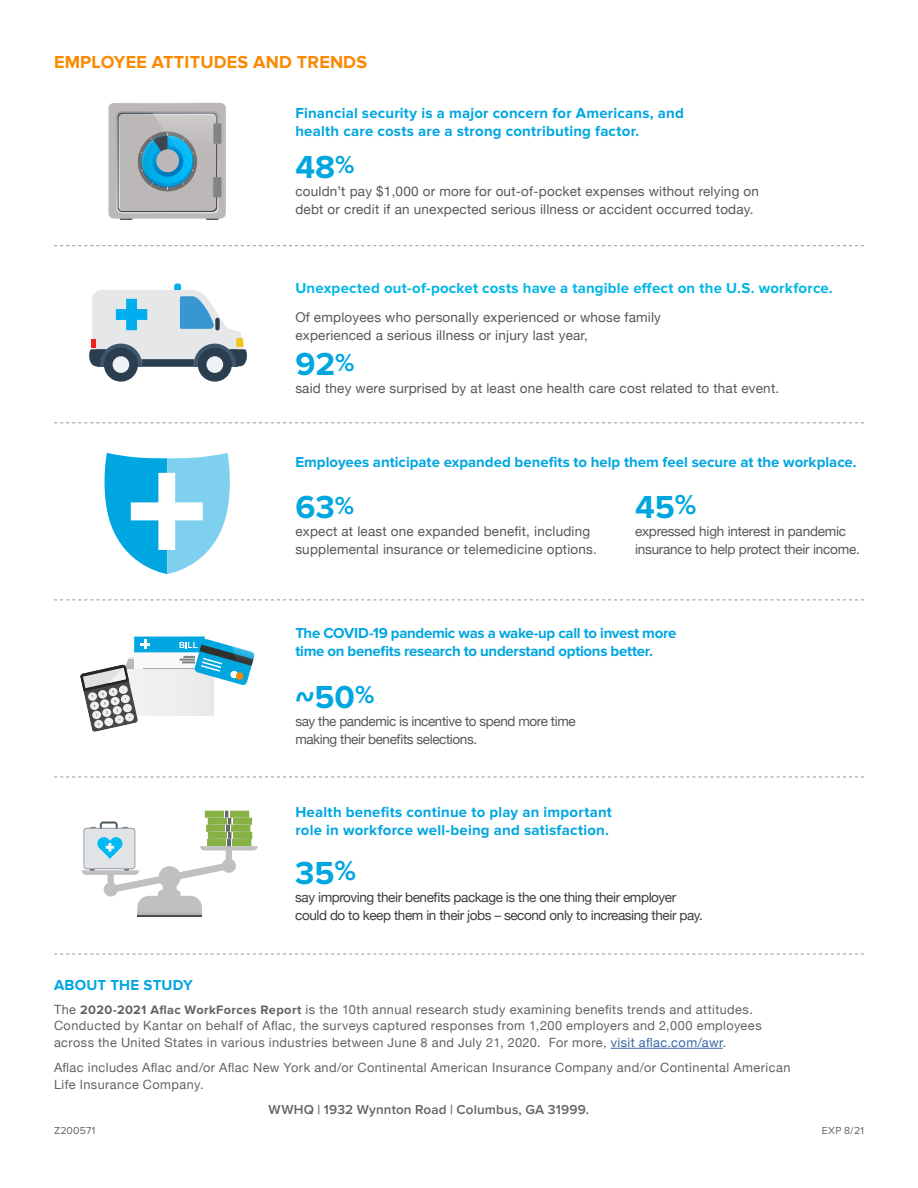
<style>
.page{position:relative;width:918px;height:1188px;background:#fff}
.page>*{position:absolute;margin:0;border:0;box-sizing:border-box;transform-origin:0 0}
.t1{font:700 33px "Proxima Nova";color:#00a6e0}
.t2{font:700 18px "Proxima Nova";letter-spacing:.01em;color:#fa8900}
.t3{font:700 15px/18px "Proxima Nova";letter-spacing:.01em;color:#00a6e0}
.t4{font:700 15px/18px "Proxima Nova";letter-spacing:-.02em;color:#00a6e0}
.t5{font:700 15px "Proxima Nova";letter-spacing:.015em;color:#02b6e6}
.t6{font:13.5px/18px "Helvetica Neue";letter-spacing:.015em;color:#57585a}
.t7{font:13.5px/18px "Helvetica Neue";letter-spacing:-.03em;color:#3e3e3f}
.t8{font:13.5px/18px "Helvetica Neue";letter-spacing:-.03em;color:#57585a}
.t9{font:13.5px/18px "Helvetica Neue";letter-spacing:-.015em;color:#57585a}
.t10{font:600 13.5px "Proxima Nova";letter-spacing:.01em;color:#636366}
.t11{font:12.75px/16.5px "Helvetica Neue";letter-spacing:.035em;color:#636366}
.t12{font:10.5px "Proxima Nova";letter-spacing:.025em;color:#636366}
.s1{font-size:25.5px}
.s2{font-size:28.5px}
.s3{font-size:37.5px}
.s4{font-family:"Proxima Nova";font-weight:700}
.s5{color:#3667a4}
</style>
<div class="page">
<svg style="left:120px;top:215px;width:13px;height:5px"></svg>
<svg style="left:206px;top:215px;width:13px;height:5px"></svg>
<div style="left:108px;top:103px;width:118px;height:116px;background:#bcb8b8;border-radius:5px"></div>
<svg style="left:111px;top:103px;width:115px;height:115px"></svg>
<hr style="left:611px;top:1048px;width:112px;height:1px;background:#3667a4">
<div style="left:198px;top:348px;width:34px;height:34px;background:#2b3e50;border-radius:50%"></div>
<div style="left:104px;top:348px;width:34px;height:34px;background:#2b3e50;border-radius:50%"></div>
<div style="left:206px;top:356px;width:17px;height:17px;background:#edf3f3;border-radius:50%"></div>
<div style="left:113px;top:356px;width:16px;height:17px;background:#edf3f3;border-radius:50%"></div>
<svg style="left:89px;top:283px;width:158px;height:83px"></svg>
<hr style="left:137px;top:913px;width:65px;height:2px;background:#b3b3b3">
<hr style="left:137px;top:915px;width:65px;height:1px;background:#494c4e">
<svg style="left:82px;top:811px;width:176px;height:102px"></svg>
<div style="left:134px;top:637px;width:71px;height:15px;background:#01a7e1"></div>
<svg style="left:80px;top:639px;width:175px;height:93px"></svg>
<svg style="left:54px;top:245px;width:810px;height:1px"></svg>
<svg style="left:54px;top:422px;width:810px;height:1px"></svg>
<svg style="left:54px;top:600px;width:810px;height:1px"></svg>
<svg style="left:54px;top:777px;width:810px;height:1px"></svg>
<svg style="left:54px;top:954px;width:810px;height:1px"></svg>
<svg style="left:105px;top:453px;width:125px;height:121px"></svg>
<p class="t2" style="left:54px;top:52px;width:315px">EMPLOYEE ATTITUDES AND TRENDS</p>
<p class="t3" style="left:295px;top:104px;width:390px">Financial security is a major concern for Americans, and health care costs are a strong contributing factor.</p>
<p class="t1" style="left:295px;top:148px;width:61px">48<span class="s1">%</span></p>
<p class="t6" style="left:295px;top:183px;width:465px">couldn’t pay $1,000 or more for out-of-pocket expenses without relying on debt or credit if an unexpected serious illness or accident occurred today.</p>
<p class="t5" style="left:295px;top:279px;width:539px">Unexpected out-of-pocket costs have a tangible effect on the U.S. workforce.</p>
<p class="t6" style="left:295px;top:309px;width:367px">Of employees who personally experienced or whose family experienced a serious illness or injury last year,</p>
<p class="t1" style="left:295px;top:345px;width:61px">92<span class="s1">%</span></p>
<p class="t6" style="left:295px;top:380px;width:485px">said they were surprised by at least one health care cost related to that event.</p>
<p class="t3" style="left:295px;top:453px;width:563px">Employees anticipate expanded benefits to help them feel secure at the workplace.</p>
<p class="t1" style="left:295px;top:488px;width:60px">63<span class="s1">%</span></p>
<p class="t6" style="left:295px;top:523px;width:303px">expect at least one expanded benefit, including supplemental insurance or telemedicine options.</p>
<p class="t1" style="left:635px;top:488px;width:63px">45<span class="s2">%</span></p>
<p class="t9" style="left:635px;top:523px;width:226px">expressed high interest in pandemic insurance to help protect their income.</p>
<p class="t4" style="left:295px;top:624px;width:382px">The COVID-19 pandemic was a wake-up call to invest more time on benefits research to understand options better.</p>
<p class="t1" style="left:295px;top:678px;width:80px"><span class="s3">~</span>50<span class="s1">%</span></p>
<p class="t8" style="left:295px;top:713px;width:282px">say the pandemic is incentive to spend more time making their benefits selections.</p>
<p class="t3" style="left:295px;top:804px;width:318px">Health benefits continue to play an important role in workforce well-being and satisfaction.</p>
<p class="t3" style="left:54px;top:976px;width:140px">ABOUT THE STUDY</p>
<p class="t1" style="left:295px;top:854px;width:63px">35<span class="s2">%</span></p>
<p class="t7" style="left:295px;top:889px;width:409px">say improving their benefits package is the one thing their employer could do to keep them in their jobs – second only to increasing their pay.</p>
<p class="t11" style="left:54px;top:1002px;width:709px">The <span class="s4">2020-2021 Aflac WorkForces Report</span> is the 10th annual research study examining benefits trends and attitudes.<br>Conducted by Kantar on behalf of Aflac, the surveys captured responses from 1,200 employers and 2,000 employees across the United States in various industries between June 8 and July 21, 2020. For more, <span class="s5">visit aflac.com/awr</span>.</p>
<p class="t11" style="left:54px;top:1060px;width:738px">Aflac includes Aflac and/or Aflac New York and/or Continental American Insurance Company and/or Continental American<br>Life Insurance Company.</p>
<p class="t10" style="left:269px;top:1102px;width:322px">WWHQ | 1932 Wynnton Road | Columbus, GA 31999.</p>
<p class="t12" style="left:54px;top:1124px;width:43px">Z200571</p>
<p class="t12" style="left:822px;top:1124px;width:44px">EXP 8/21</p>
</div>
